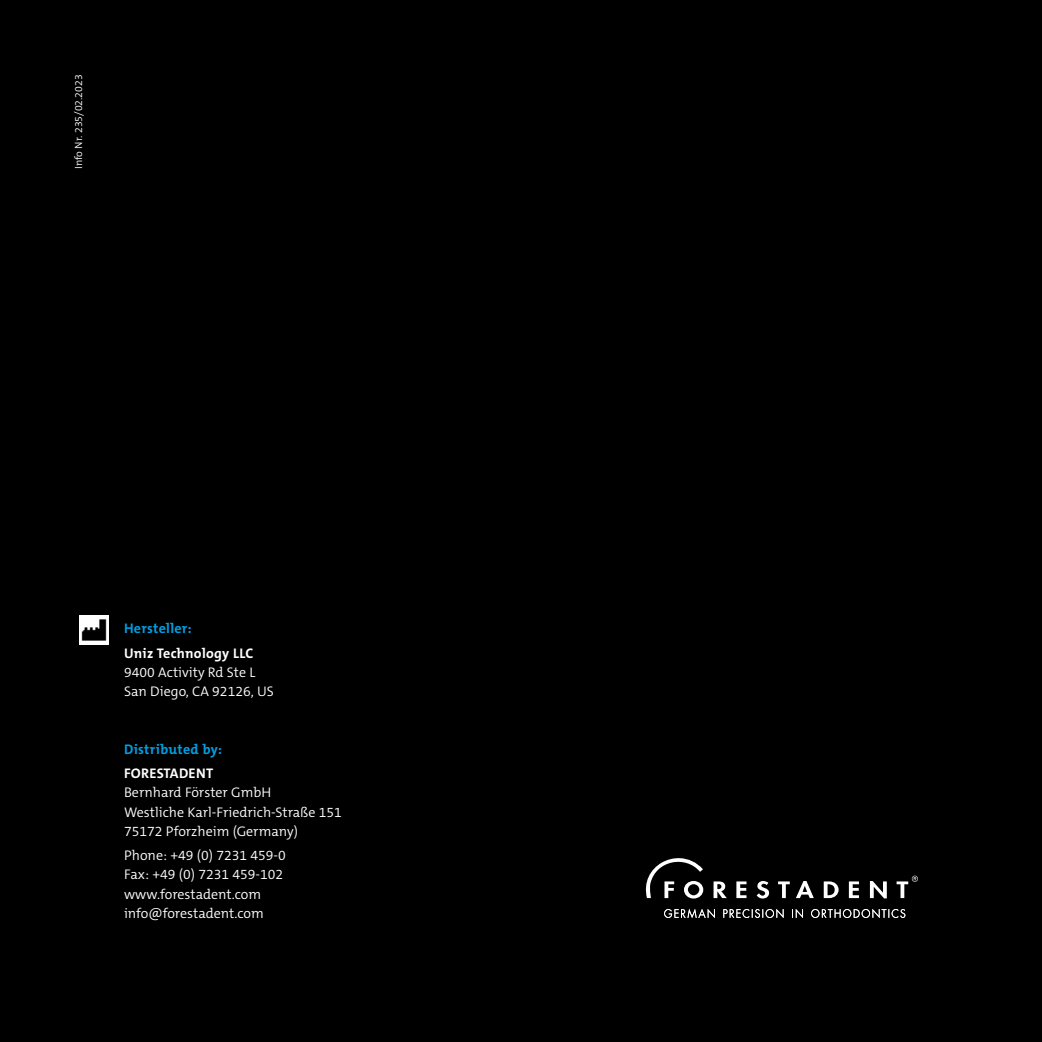
<style>
.page{position:relative;width:1042px;height:1042px;background:#000}
.page>*{position:absolute;margin:0;border:0;box-sizing:border-box;transform-origin:0 0}
.t1{font:300 14px/19.2px "The Mix C5";color:#fff}
.t2{font:700 14px "The Mix C5";letter-spacing:.02em;color:#fff}
.t3{font:700 14px "The Mix C5";letter-spacing:.02em;color:#009fe3}
.t4{font:300 10.5px "The Mix C5";color:#fff}
</style>
<div class="page">
<svg style="left:713px;top:881px;width:14px;height:17px"></svg>
<svg style="left:736px;top:881px;width:10px;height:17px"></svg>
<svg style="left:756px;top:881px;width:13px;height:17px"></svg>
<svg style="left:778px;top:881px;width:12px;height:17px"></svg>
<svg style="left:796px;top:881px;width:18px;height:17px"></svg>
<svg style="left:824px;top:881px;width:14px;height:17px"></svg>
<svg style="left:849px;top:881px;width:10px;height:17px"></svg>
<svg style="left:870px;top:881px;width:17px;height:17px"></svg>
<svg style="left:896px;top:875px;width:22px;height:23px"></svg>
<svg style="left:646px;top:858px;width:57px;height:40px"></svg>
<svg style="left:664px;top:908px;width:241px;height:10px"></svg>
<img style="left:79px;top:615px;width:30px;height:30px">
<p class="t4" style="left:72px;top:169px;width:96px;rotate:-90deg">Info Nr. 235/02.2023</p>
<p class="t3" style="left:124px;top:620px;width:69px">Hersteller:</p>
<p class="t2" style="left:124px;top:644px;width:131px">Uniz Technology LLC</p>
<p class="t1" style="left:124px;top:663px;width:151px">9400 Activity Rd Ste L<br>San Diego, CA 92126, US</p>
<p class="t3" style="left:124px;top:740px;width:99px">Distributed by:</p>
<p class="t2" style="left:124px;top:764px;width:91px">FORESTADENT</p>
<p class="t1" style="left:124px;top:783px;width:219px">Bernhard Förster GmbH<br>Westliche Karl-Friedrich-Straße 151<br>75172 Pforzheim (Germany)</p>
<p class="t1" style="left:124px;top:846px;width:163px">Phone: +49 (0) 7231 459-0<br>Fax: +49 (0) 7231 459-102 www.forestadent.com info@forestadent.com</p>
</div>
